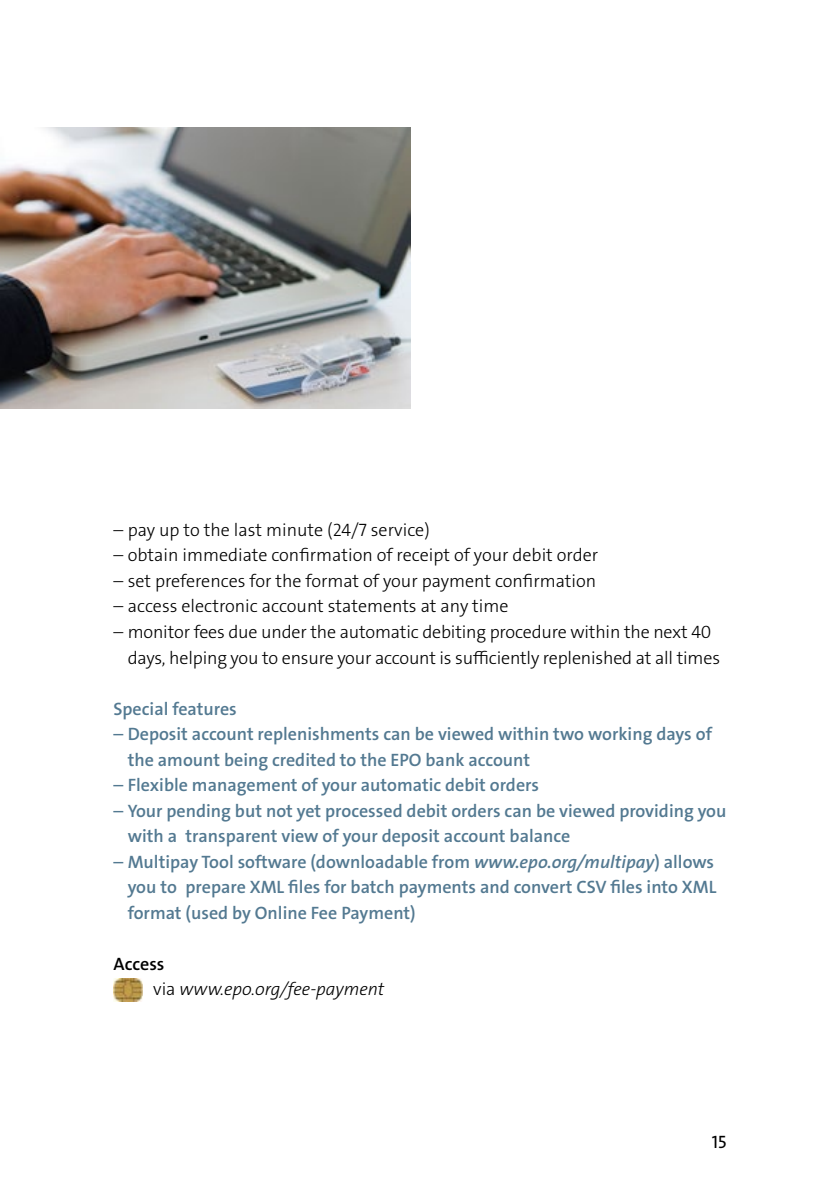
<style>
.page{position:relative;width:840px;height:1191px;background:#fff}
.page>*{position:absolute;margin:0;border:0;box-sizing:border-box;transform-origin:0 0}
.t1{font:18px/25.6px "The Sans LP6 Se Bld";color:#537991}
.t2{font:18px/25.6px "The Sans LP3 Lig";letter-spacing:-.01em;color:#000}
.t3{font:18px "The Sans LP3 Lig IT";color:#000}
.t4{font:18px "The Sans LP6 Se Bld";color:#000}
.t5{font:18px "The Sans LP5 Plain";color:#000}
.s1{font-family:"The Sans LP5 Plain"}
.s2{font-family:"The Sans LP6 Se Bld IT"}
.s3{font-family:"The Sans LP3 Lig"}
</style>
<div class="page">
<img style="left:0;top:128px;width:410px;height:280px">
<img style="left:113px;top:978px;width:29px;height:23px">
<p class="t2" style="left:113px;top:517px;width:317px">– pay up to the last minute (24/7 service)</p>
<p class="t2" style="left:113px;top:543px;width:486px">– obtain immediate confirmation of receipt of your debit order</p>
<p class="t2" style="left:113px;top:568px;width:484px">– set preferences for the format of your payment confirmation</p>
<p class="t2" style="left:113px;top:594px;width:396px">– access electronic account statements at any time</p>
<p class="t2" style="left:128px;top:619px;width:593px;text-indent:-14px">– monitor fees due under the automatic debiting procedure within the next 40 days, helping you to ensure your account is sufficiently replenished at all times</p>
<p class="t1" style="left:113px;top:696px;width:125px">Special features</p>
<p class="t1" style="left:128px;top:721px;width:585px;text-indent:-14px"><span class="s1">–</span> Deposit account replenishments can be viewed within two working days of the amount being credited to the EPO bank account</p>
<p class="t1" style="left:113px;top:772px;width:427px"><span class="s1">–</span> Flexible management of your automatic debit orders</p>
<p class="t1" style="left:128px;top:798px;width:600px;text-indent:-14px"><span class="s1">–</span> Your pending but not yet processed debit orders can be viewed providing you with a transparent view of your deposit account balance</p>
<p class="t1" style="left:128px;top:849px;width:590px;text-indent:-14px"><span class="s1">–</span> Multipay Tool software (downloadable from <span class="s2">www.epo.org/multipay</span>) allows you to prepare XML files for batch payments and convert CSV files into XML format (used by Online Fee Payment)</p>
<p class="t4" style="left:113px;top:952px;width:52px">Access</p>
<p class="t3" style="left:113px;top:977px;width:272px"><span class="s3">– via</span> www.epo.org/fee-payment</p>
<p class="t5" style="left:711px;top:1130px;width:16px">15</p>
</div>
